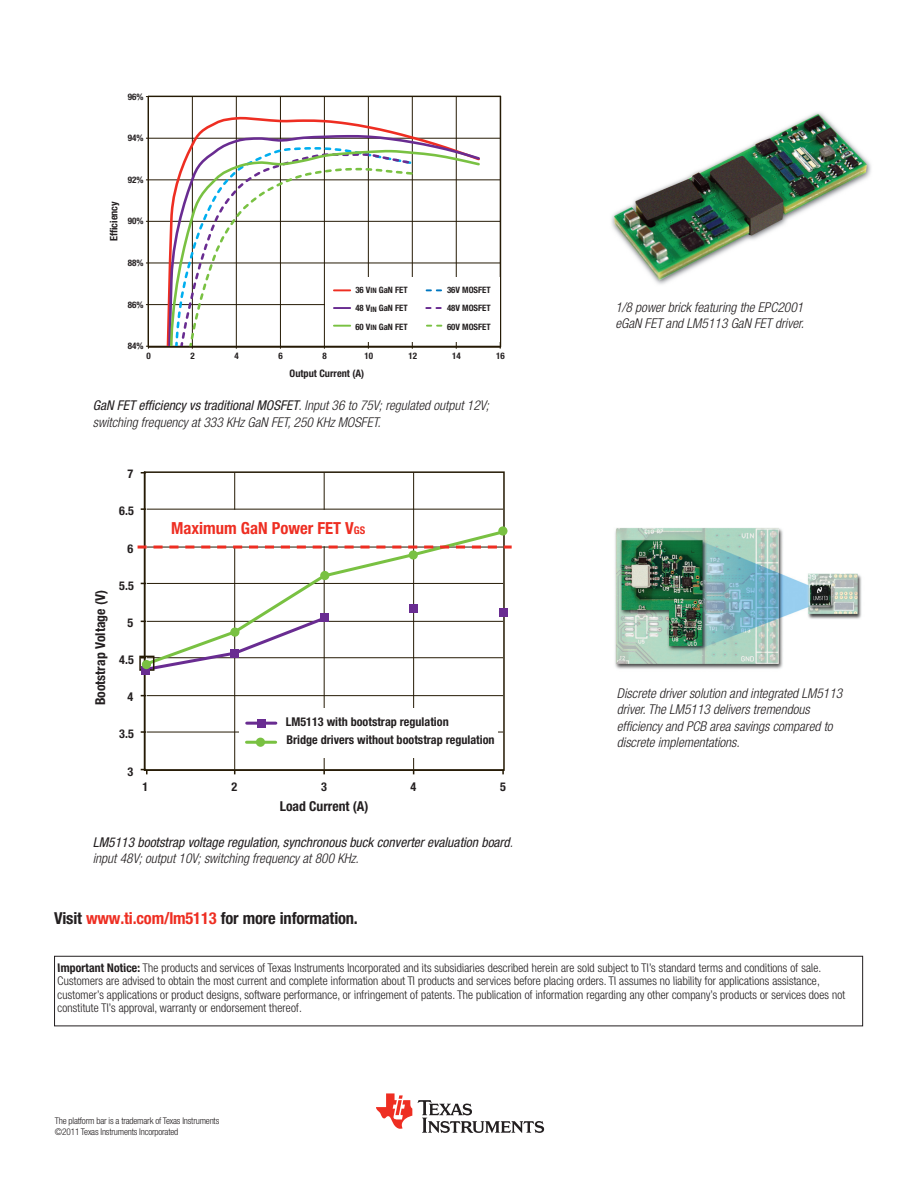
<style>
.page{position:relative;width:918px;height:1188px;background:#fff}
.page>*{position:absolute;margin:0;border:0;box-sizing:border-box;transform-origin:0 0}
.t1{font:700 condensed 16.65px "Helvetica Neue";color:#ee2e22}
.t2{font:700 condensed 16.5px "Helvetica Neue LT Std";letter-spacing:-.01em;color:#231f20}
.t3{font:700 condensed 13.65px "Helvetica Neue";color:#231f20}
.t4{font:italic 300 condensed 13.5px/16.2px "Helvetica Neue LT Std";color:#231f20}
.t5{font:italic condensed 13.5px/16.2px "Helvetica Neue LT Std";color:#231f20}
.t6{font:700 condensed 12.15px/17.1px "Helvetica Neue";color:#231f20}
.t7{font:300 condensed 12px/13.5px "Helvetica Neue LT Std";color:#231f20}
.t8{font:700 condensed 10.35px "Helvetica Neue";color:#231f20}
.t9{font:300 condensed 9.3px/11.1px "Helvetica Neue LT Std";letter-spacing:-.02em;color:#231f20}
.t10{font:700 condensed 9px "Helvetica Neue";color:#231f20}
.t11{font:700 condensed 8.85px "Helvetica Neue";color:#231f20}
.s1{font-size:7.5px}
.s2{font-weight:400}
.s3{font-size:10.65px}
.s4{font-weight:300}
.s5{color:#ee2e22}
.s6{font-weight:700}
</style>
<div class="page">
<svg style="left:418px;top:1100px;width:126px;height:33px"></svg>
<svg style="left:376px;top:1093px;width:36px;height:36px"></svg>
<svg style="left:143px;top:471px;width:361px;height:301px"></svg>
<svg style="left:147px;top:528px;width:355px;height:140px"></svg>
<div style="left:144px;top:471px;width:361px;height:300px;border:2px solid #251a05"></div>
<div style="left:139px;top:656px;width:15px;height:15px;border:2px solid #251a05"></div>
<svg style="left:138px;top:546px;width:374px;height:3px"></svg>
<div style="left:230px;top:628px;width:9px;height:9px;background:#79c142;border-radius:50%"></div>
<div style="left:320px;top:571px;width:9px;height:9px;background:#79c142;border-radius:50%"></div>
<div style="left:409px;top:550px;width:9px;height:10px;background:#79c142;border-radius:50%"></div>
<svg style="left:498px;top:526px;width:10px;height:10px"></svg>
<div style="left:142px;top:666px;width:8px;height:9px;background:#692c91"></div>
<div style="left:142px;top:660px;width:9px;height:9px;background:#79c142;border-radius:50%"></div>
<div style="left:230px;top:649px;width:9px;height:9px;background:#692c91"></div>
<div style="left:320px;top:613px;width:9px;height:9px;background:#692c91"></div>
<div style="left:409px;top:604px;width:9px;height:9px;background:#692c91"></div>
<div style="left:499px;top:608px;width:8px;height:9px;background:#692c91"></div>
<div style="left:239px;top:708px;width:258px;height:50px;background:#fff"></div>
<hr style="left:247px;top:722px;width:29px;height:3px;background:#692c91">
<hr style="left:247px;top:741px;width:29px;height:3px;background:#79c142">
<div style="left:256px;top:738px;width:9px;height:9px;background:#79c142;border-radius:50%"></div>
<div style="left:257px;top:719px;width:9px;height:9px;background:#692c91"></div>
<hr style="left:148px;top:262px;width:352px;height:1px;background:#251a05">
<hr style="left:148px;top:221px;width:352px;height:1px;background:#251a05">
<hr style="left:148px;top:179px;width:352px;height:1px;background:#251a05">
<hr style="left:148px;top:138px;width:352px;height:1px;background:#251a05">
<hr style="left:192px;top:97px;width:1px;height:249px;background:#251a05">
<hr style="left:236px;top:97px;width:1px;height:249px;background:#251a05">
<hr style="left:280px;top:97px;width:1px;height:249px;background:#251a05">
<hr style="left:324px;top:97px;width:1px;height:249px;background:#251a05">
<hr style="left:368px;top:97px;width:1px;height:249px;background:#251a05">
<hr style="left:412px;top:97px;width:1px;height:249px;background:#251a05">
<hr style="left:456px;top:97px;width:1px;height:249px;background:#251a05">
<svg style="left:191px;top:115px;width:266px;height:19px"></svg>
<svg style="left:150px;top:134px;width:332px;height:15px"></svg>
<svg style="left:181px;top:149px;width:301px;height:196px"></svg>
<svg style="left:150px;top:166px;width:265px;height:179px"></svg>
<div style="left:148px;top:96px;width:353px;height:251px;border:1px solid #251a05"></div>
<div style="left:325px;top:277px;width:174px;height:65px;background:#fff"></div>
<svg style="left:334px;top:289px;width:16px;height:2px"></svg>
<svg style="left:427px;top:289px;width:15px;height:2px"></svg>
<svg style="left:334px;top:307px;width:16px;height:2px"></svg>
<svg style="left:426px;top:307px;width:16px;height:2px"></svg>
<svg style="left:334px;top:325px;width:16px;height:2px"></svg>
<svg style="left:427px;top:325px;width:16px;height:2px"></svg>
<img style="left:615px;top:528px;width:247px;height:141px">
<img style="left:611px;top:112px;width:260px;height:173px">
<div style="left:54px;top:956px;width:809px;height:70px;border:1px solid #231f20"></div>
<p class="t10" style="left:128px;top:91px;width:17px">96%</p>
<p class="t10" style="left:128px;top:133px;width:17px">94%</p>
<p class="t8" style="left:107px;top:241px;width:42px;rotate:-90deg">Efficiency</p>
<p class="t10" style="left:128px;top:174px;width:17px">92%</p>
<p class="t10" style="left:128px;top:216px;width:17px">90%</p>
<p class="t10" style="left:128px;top:257px;width:17px">88%</p>
<p class="t10" style="left:128px;top:299px;width:17px">86%</p>
<p class="t10" style="left:128px;top:341px;width:17px">84%</p>
<p class="t11" style="left:355px;top:284px;width:54px">36 V<span class="s1">IN</span> GaN FET</p>
<p class="t11" style="left:447px;top:284px;width:45px">36V MOSFET</p>
<p class="t11" style="left:355px;top:303px;width:54px">48 V<span class="s1">IN</span> GaN FET</p>
<p class="t11" style="left:447px;top:303px;width:45px">48V MOSFET</p>
<p class="t11" style="left:355px;top:321px;width:54px">60 V<span class="s1">IN</span> GaN FET</p>
<p class="t11" style="left:447px;top:321px;width:45px">60V MOSFET</p>
<p class="t10" style="left:146px;top:350px;width:6px">0</p>
<p class="t10" style="left:190px;top:350px;width:6px">2</p>
<p class="t10" style="left:234px;top:350px;width:6px">4</p>
<p class="t10" style="left:278px;top:350px;width:6px">6</p>
<p class="t10" style="left:322px;top:350px;width:6px">8</p>
<p class="t10" style="left:364px;top:350px;width:10px">10</p>
<p class="t10" style="left:408px;top:350px;width:10px">12</p>
<p class="t10" style="left:452px;top:350px;width:10px">14</p>
<p class="t10" style="left:496px;top:350px;width:10px">16</p>
<p class="t8" style="left:290px;top:367px;width:76px">Output Current (A)</p>
<p class="t4" style="left:93px;top:398px;width:398px"><span class="s2">GaN FET efficiency vs traditional MOSFET</span>. Input 36 to 75V; regulated output 12V; switching frequency at 333 KHz GaN FET, 250 KHz MOSFET.</p>
<p class="t6" style="left:127px;top:465px;width:7px">7</p>
<p class="t3" style="left:92px;top:705px;width:117px;rotate:-90deg">Bootstrap Voltage (V)</p>
<p class="t6" style="left:119px;top:502px;width:16px">6.5</p>
<p class="t6" style="left:127px;top:540px;width:7px">6</p>
<p class="t6" style="left:119px;top:577px;width:16px">5.5</p>
<h1 class="t1" style="left:171px;top:518px;width:196px">Maximum GaN Power FET V<span class="s3">GS</span></h1>
<p class="t6" style="left:127px;top:614px;width:7px">5</p>
<p class="t6" style="left:119px;top:651px;width:16px">4.5</p>
<p class="t6" style="left:127px;top:688px;width:7px">4</p>
<p class="t6" style="left:119px;top:725px;width:16px">3.5</p>
<p class="t6" style="left:127px;top:763px;width:7px">3</p>
<p class="t6" style="left:286px;top:713px;width:210px">LM5113 with bootstrap regulation<br>Bridge drivers without bootstrap regulation</p>
<p class="t6" style="left:142px;top:778px;width:7px">1</p>
<p class="t6" style="left:232px;top:778px;width:7px">2</p>
<p class="t6" style="left:321px;top:778px;width:7px">3</p>
<p class="t6" style="left:411px;top:778px;width:7px">4</p>
<p class="t6" style="left:500px;top:778px;width:7px">5</p>
<p class="t3" style="left:280px;top:798px;width:90px">Load Current (A)</p>
<p class="t5" style="left:93px;top:834px;width:422px">LM5113 bootstrap voltage regulation, synchronous buck converter evaluation board<span class="s4">. input 48V; output 10V; switching frequency at 800 KHz.</span></p>
<h2 class="t2" style="left:54px;top:909px;width:305px">Visit <span class="s5">www.ti.com/lm5113</span> for more information.</h2>
<p class="t4" style="left:615px;top:299px;width:190px">1/8 power brick featuring the EPC2001 eGaN FET and LM5113 GaN FET driver.</p>
<p class="t4" style="left:617px;top:686px;width:227px">Discrete driver solution and integrated LM5113 driver. The LM5113 delivers tremendous efficiency and PCB area savings compared to discrete implementations.</p>
<p class="t7" style="left:58px;top:961px;width:790px"><span class="s6">Important Notice:</span> The products and services of Texas Instruments Incorporated and its subsidiaries described herein are sold subject to TI’s standard terms and conditions of sale.<br>Customers are advised to obtain the most current and complete information about TI products and services before placing orders. TI assumes no liability for applications assistance, customer’s applications or product designs, software performance, or infringement of patents. The publication of information regarding any other company’s products or services does not constitute TI’s approval, warranty or endorsement thereof.</p>
<p class="t9" style="left:55px;top:1115px;width:166px">The platform bar is a trademark of Texas Instruments ©2011 Texas Instruments Incorporated</p>
</div>
